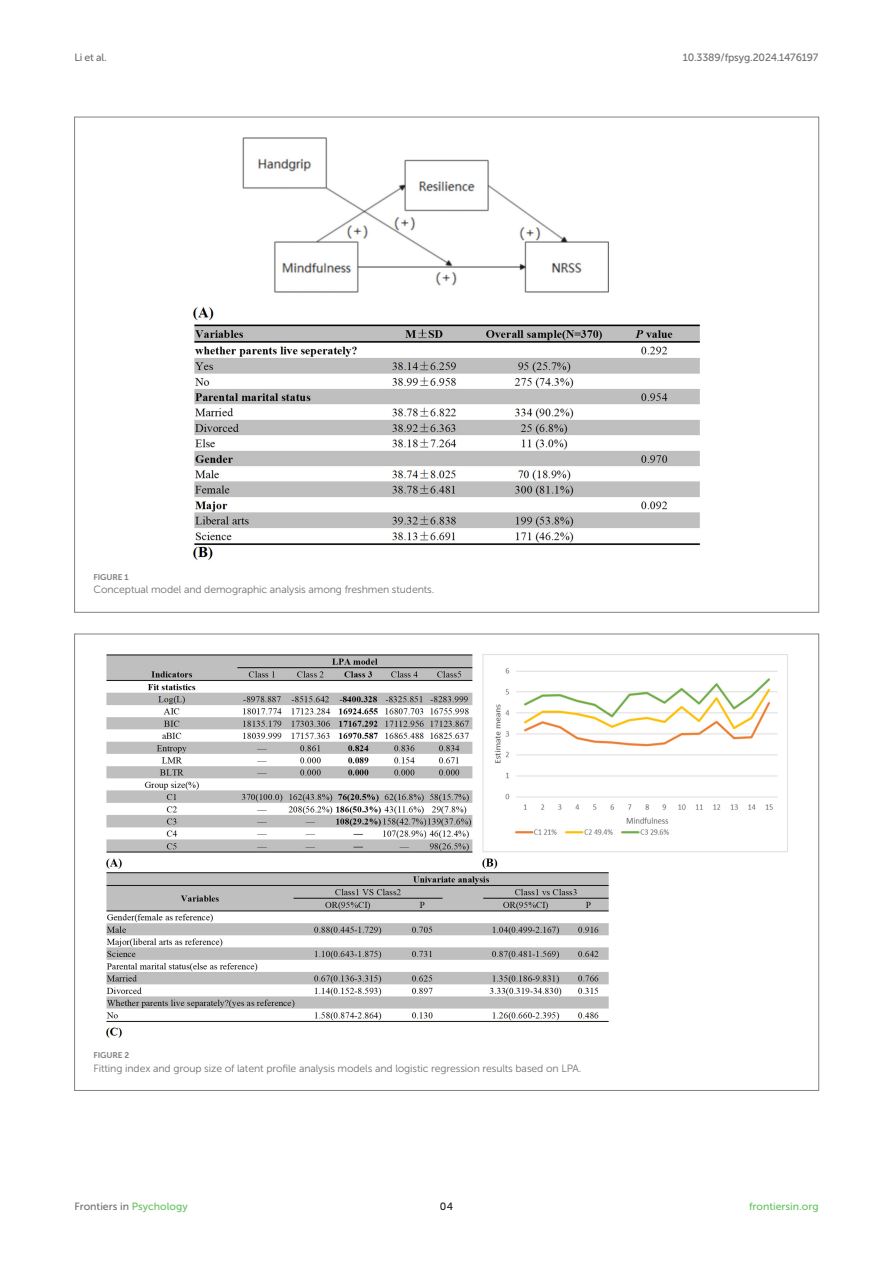
<style>
.page{position:relative;width:893px;height:1263px;background:#fff}
.page>*{position:absolute;margin:0;border:0;box-sizing:border-box;transform-origin:0 0}
.FIG_LEG{font:10.5px "Museo Sans 300";letter-spacing:-.01em;color:#706f70}
.t1{font:10.5px "Museo Sans 500";letter-spacing:-.015em;color:#706f70}
.t2{font:10.5px "Museo Sans 500";color:#65c161}
.t3{font:10.5px "Museo Sans 500";color:#1b1c1b}
.FIG_HD{font:8.25px "Museo Sans 700";letter-spacing:-.01em;color:#7e7f7f}
.s1{color:#65c161}
</style>
<div class="page">
<img style="left:193px;top:137px;width:507px;height:423px">
<img style="left:106px;top:654px;width:682px;height:384px">
<p class="t1" style="left:74px;top:51px;width:34px">Li et al.</p>
<p class="t1" style="left:683px;top:51px;width:137px">10.3389/fpsyg.2024.1476197</p>
<p class="FIG_HD" style="left:94px;top:572px;width:37px">FIGURE 1</p>
<p class="FIG_LEG" style="left:94px;top:584px;width:342px">Conceptual model and demographic analysis among freshmen students.</p>
<p class="FIG_HD" style="left:94px;top:1050px;width:37px">FIGURE 2</p>
<p class="FIG_LEG" style="left:94px;top:1062px;width:489px">Fitting index and group size of latent profile analysis models and logistic regression results based on LPA.</p>
<p class="t1" style="left:74px;top:1200px;width:115px">Frontiers in <span class="s1">Psychology</span></p>
<p class="t3" style="left:440px;top:1200px;width:15px">04</p>
<p class="t2" style="left:749px;top:1200px;width:71px">frontiersin.org</p>
</div>
